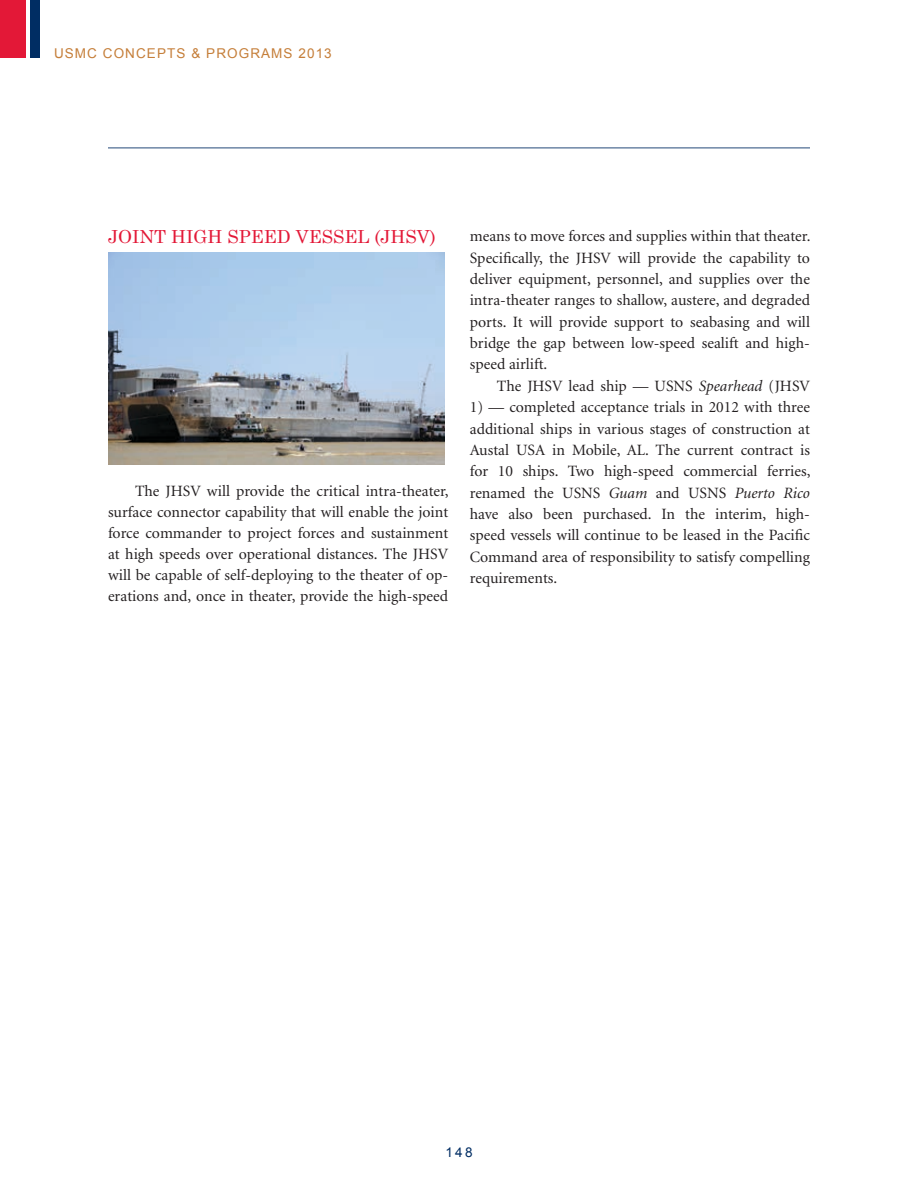
<style>
.page{position:relative;width:918px;height:1188px;background:#fff}
.page>*{position:absolute;margin:0;border:0;box-sizing:border-box;transform-origin:0 0}
.t1{font:18px "Century Schoolbook";color:#e31837}
.t2{font:15.75px/21.3px "Minion";color:#231f20;text-align:justify}
.t3{font:13.5px "Arial";letter-spacing:.08em;color:#c57e39}
.t4{font:13.5px "Arial";color:#002d63}
.s1{font-style:italic}
</style>
<div class="page">
<hr style="left:108px;top:148px;width:702px;height:1px;background:#234879">
<div style="left:30px;top:0;width:9px;height:58px;background:#002d63"></div>
<div style="left:0;top:0;width:26px;height:58px;background:#e31837"></div>
<img style="left:108px;top:253px;width:337px;height:212px">
<p class="t3" style="left:54px;top:45px;width:229px">USMC CONCEPTS &amp; PROGRAMS</p>
<p class="t3" style="left:299px;top:45px;width:35px">2013</p>
<p class="t1" style="left:108px;top:225px;width:329px">JOINT HIGH SPEED VESSEL (JHSV)</p>
<p class="t2" style="left:108px;top:481px;width:342px;text-indent:27px">The JHSV will provide the critical intra-theater, surface connector capability that will enable the joint force commander to project forces and sustainment at high speeds over operational distances. The JHSV will be capable of self-deploying to the theater of op&shy;erations and, once in theater, provide the high-speed</p>
<p class="t2" style="left:470px;top:226px;width:342px">means to move forces and supplies within that theater.<br>Specifically, the JHSV will provide the capability to deliver equipment, personnel, and supplies over the intra-theater ranges to shallow, austere, and degraded ports. It will provide support to seabasing and will bridge the gap between low-speed sealift and high&shy;speed airlift.</p>
<p class="t2" style="left:497px;top:376px;width:315px">The JHSV lead ship — USNS <span class="s1">Spearhead</span> (JHSV</p>
<p class="t2" style="left:470px;top:397px;width:342px">1) — completed acceptance trials in 2012 with three additional ships in various stages of construction at Austal USA in Mobile, AL. The current contract is for 10 ships. Two high-speed commercial ferries, renamed the USNS <span class="s1">Guam</span> and USNS <span class="s1">Puerto Rico </span>have also been purchased. In the interim, high&shy;speed vessels will continue to be leased in the Pacific Command area of responsibility to satisfy compelling requirements.</p>
<p class="t4" style="left:445px;top:1144px;width:29px">148</p>
</div>
